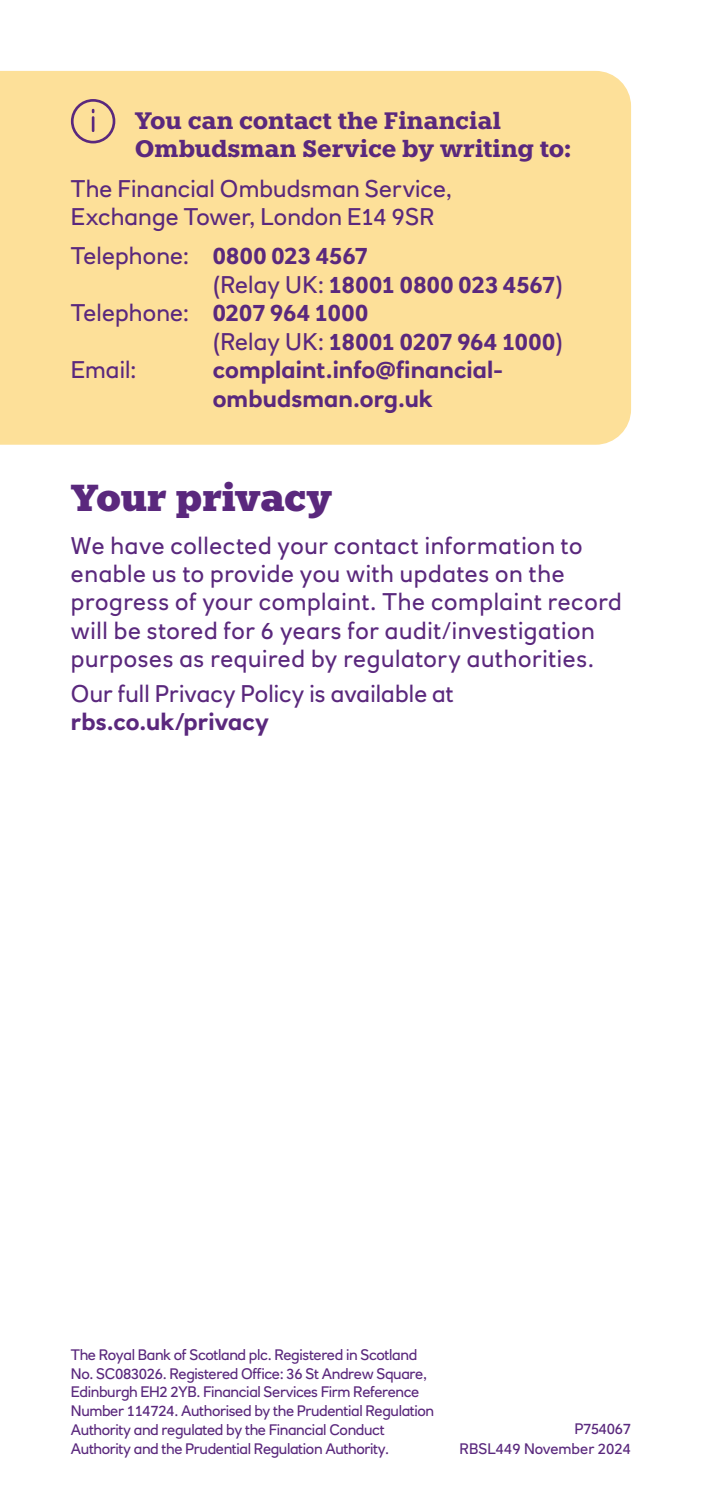
<style>
.page{position:relative;width:702px;height:1489px;background:#fff}
.page>*{position:absolute;margin:0;border:0;box-sizing:border-box;transform-origin:0 0}
.t1{font:900 37.5px "Knile";letter-spacing:-.015em;color:#5a287d}
.t2{font:23.75px/28.2px "RN House Sans";letter-spacing:.025em;color:#5a287d}
.t3{font:700 23.75px/28.5px "RN House Sans";letter-spacing:.005em;color:#5a287d}
.t4{font:23.75px/28.5px "RN House Sans";letter-spacing:.005em;color:#5a287d}
.t5{font:700 23.75px/28.5px "Knile";letter-spacing:-.005em;color:#5a287d}
.t6{font:15px/18.8px "RN House Sans";letter-spacing:-.025em;color:#5a287d}
.t7{font:15px/20px "RN House Sans";color:#5a287d;text-align:right}
.s1{font-weight:400}
</style>
<div class="page">
<hr style="left:701px;top:0;width:1px;height:1488px;background:#f2eaf9">
<div style="left:0;top:71px;width:631px;height:373px;background:#fde099"></div>
<svg style="left:71px;top:99px;width:44px;height:44px;background:#dbba93"></svg>
<h2 class="t5" style="left:135px;top:106px;width:438px">You can contact the Financial<br>Ombudsman Service by writing to:</h2>
<h2 class="t4" style="left:71px;top:174px;width:383px">The Financial Ombudsman Service,<br>Exchange Tower, London E14 9SR</h2>
<h2 class="t3" style="left:71px;top:241px;width:298px"><span class="s1">Telephone:</span> 0800 023 4567</h2>
<h2 class="t3" style="left:213px;top:270px;width:352px"><span class="s1">(Relay UK:</span> 18001 0800 023 4567<span class="s1">)</span></h2>
<h2 class="t3" style="left:71px;top:298px;width:299px"><span class="s1">Telephone:</span> 0207 964 1000</h2>
<h2 class="t3" style="left:213px;top:327px;width:352px"><span class="s1">(Relay UK:</span> 18001 0207 964 1000<span class="s1">)</span></h2>
<h2 class="t2" style="left:71px;top:356px;width:67px">Email:</h2>
<h2 class="t3" style="left:213px;top:355px;width:292px">complaint.info@financial&shy;ombudsman.org.uk</h2>
<h1 class="t1" style="left:71px;top:474px;width:262px">Your privacy</h1>
<p class="t2" style="left:71px;top:531px;width:552px">We have collected your contact information to enable us to provide you with updates on the progress of your complaint. The complaint record will be stored for 6 years for audit/investigation purposes as required by regulatory authorities.</p>
<h2 class="t4" style="left:71px;top:679px;width:384px">Our full Privacy Policy is available at</h2>
<h2 class="t3" style="left:71px;top:707px;width:199px">rbs.co.uk/privacy</h2>
<p class="t6" style="left:71px;top:1344px;width:365px">The Royal Bank of Scotland plc. Registered in Scotland No. SC083026. Registered Office: 36 St Andrew Square, Edinburgh EH2 2YB. Financial Services Firm Reference Number 114724. Authorised by the Prudential Regulation Authority and regulated by the Financial Conduct Authority and the Prudential Regulation Authority.</p>
<p class="t7" style="left:459px;top:1418px;width:173px">P754067<br>RBSL449 November 2024</p>
</div>
